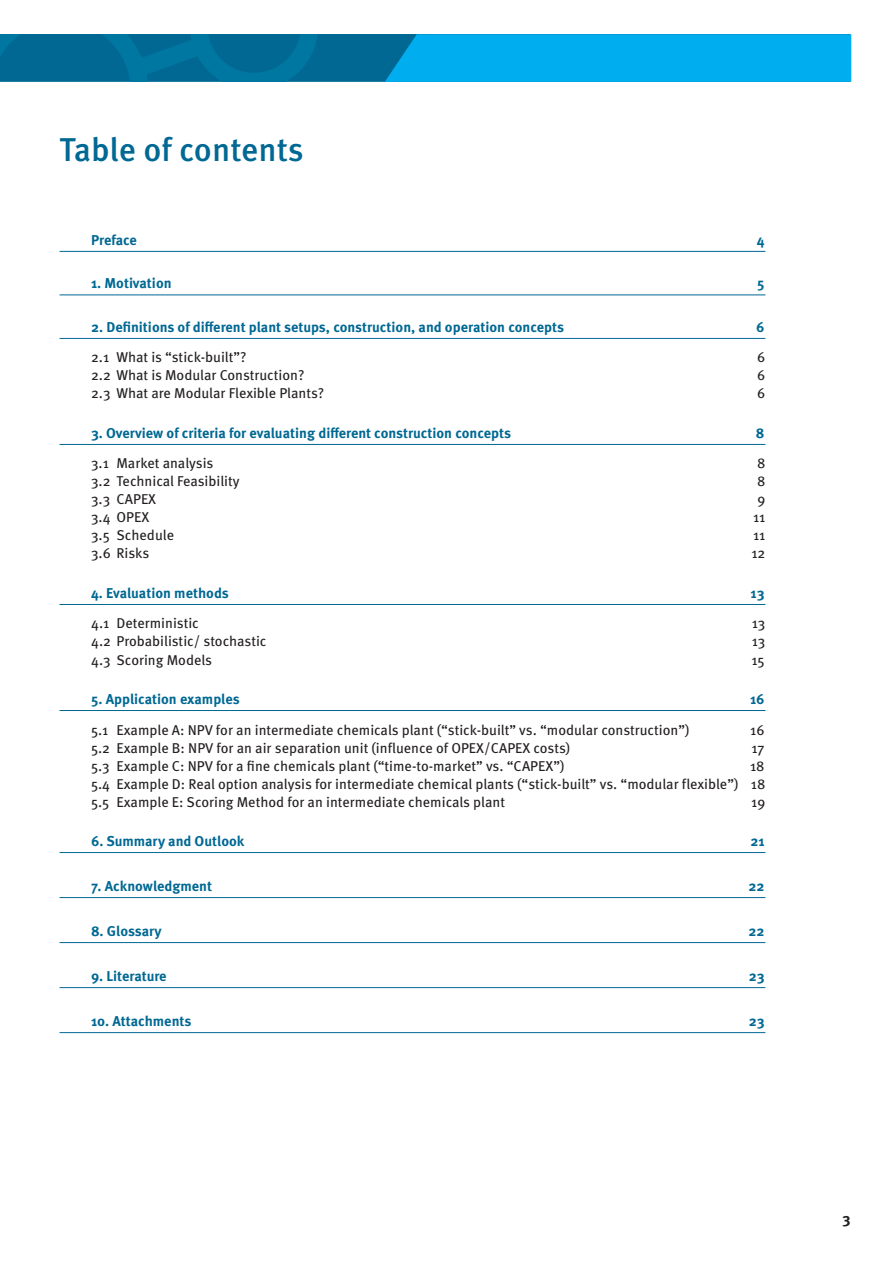
<style>
.page{position:relative;width:893px;height:1263px;background:#fff}
.page>*{position:absolute;margin:0;border:0;box-sizing:border-box;transform-origin:0 0}
.t1{font:500 33px "Meta Pro";letter-spacing:-.005em;color:#006893}
.t2{font:700 15px "Meta Pro";color:#231f20}
.Grundtext{font:14.25px/18px "Meta Pro";color:#231f20;text-align:justify}
.Inhaltsverzeichnis_Überbegriff{font:700 14.25px "Meta Pro";color:#006893}
</style>
<div class="page">
<svg style="left:357px;top:34px;width:28px;height:48px"></svg>
<svg style="left:0;top:34px;width:357px;height:48px;background:#006c96"></svg>
<svg style="left:385px;top:34px;width:466px;height:48px;background:#00abeb"></svg>
<hr style="left:60px;top:251px;width:705px;height:1px;background:#006893">
<hr style="left:60px;top:294px;width:705px;height:1px;background:#006893">
<hr style="left:60px;top:338px;width:705px;height:1px;background:#006893">
<hr style="left:60px;top:444px;width:705px;height:1px;background:#006893">
<hr style="left:60px;top:604px;width:705px;height:1px;background:#006893">
<hr style="left:60px;top:710px;width:705px;height:1px;background:#006893">
<hr style="left:60px;top:852px;width:705px;height:1px;background:#006893">
<hr style="left:60px;top:897px;width:705px;height:1px;background:#006893">
<hr style="left:60px;top:942px;width:705px;height:1px;background:#006893">
<hr style="left:60px;top:987px;width:705px;height:1px;background:#006893">
<hr style="left:60px;top:1032px;width:705px;height:1px;background:#006893">
<p class="t1" style="left:60px;top:124px;width:246px">Table of contents</p>
<p class="Inhaltsverzeichnis_Überbegriff" style="left:91px;top:229px;width:47px">Preface</p>
<p class="Inhaltsverzeichnis_Überbegriff" style="left:757px;top:229px;width:9px">4</p>
<p class="Inhaltsverzeichnis_Überbegriff" style="left:91px;top:272px;width:82px">1. Motivation</p>
<p class="Inhaltsverzeichnis_Überbegriff" style="left:757px;top:272px;width:9px">5</p>
<p class="Inhaltsverzeichnis_Überbegriff" style="left:91px;top:316px;width:475px">2. Definitions of different plant setups, construction, and operation concepts</p>
<p class="Inhaltsverzeichnis_Überbegriff" style="left:756px;top:316px;width:10px">6</p>
<p class="Grundtext" style="left:91px;top:347px;width:157px">2.1 What is “stick-built”?</p>
<p class="Grundtext" style="left:757px;top:347px;width:10px">6</p>
<p class="Grundtext" style="left:91px;top:365px;width:215px">2.2 What is Modular Construction?</p>
<p class="Grundtext" style="left:757px;top:365px;width:10px">6</p>
<p class="Grundtext" style="left:91px;top:383px;width:235px">2.3 What are Modular Flexible Plants?</p>
<p class="Grundtext" style="left:757px;top:383px;width:10px">6</p>
<p class="Inhaltsverzeichnis_Überbegriff" style="left:91px;top:422px;width:422px">3. Overview of criteria for evaluating different construction concepts</p>
<p class="Inhaltsverzeichnis_Überbegriff" style="left:756px;top:422px;width:10px">8</p>
<p class="Grundtext" style="left:91px;top:454px;width:124px">3.1 Market analysis</p>
<p class="Grundtext" style="left:757px;top:454px;width:10px">8</p>
<p class="Grundtext" style="left:91px;top:472px;width:150px">3.2 Technical Feasibility</p>
<p class="Grundtext" style="left:757px;top:472px;width:10px">8</p>
<p class="Grundtext" style="left:91px;top:490px;width:67px">3.3 CAPEX</p>
<p class="Grundtext" style="left:757px;top:490px;width:9px">9</p>
<p class="Grundtext" style="left:91px;top:508px;width:60px">3.4 OPEX</p>
<p class="Grundtext" style="left:753px;top:508px;width:14px">11</p>
<p class="Grundtext" style="left:91px;top:526px;width:85px">3.5 Schedule</p>
<p class="Grundtext" style="left:753px;top:526px;width:14px">11</p>
<p class="Grundtext" style="left:91px;top:544px;width:60px">3.6 Risks</p>
<p class="Grundtext" style="left:751px;top:544px;width:16px">12</p>
<p class="Inhaltsverzeichnis_Überbegriff" style="left:91px;top:582px;width:139px">4. Evaluation methods</p>
<p class="Inhaltsverzeichnis_Überbegriff" style="left:751px;top:582px;width:15px">13</p>
<p class="Grundtext" style="left:91px;top:614px;width:109px">4.1 Deterministic</p>
<p class="Grundtext" style="left:752px;top:614px;width:15px">13</p>
<p class="Grundtext" style="left:91px;top:632px;width:177px">4.2 Probabilistic/ stochastic</p>
<p class="Grundtext" style="left:752px;top:632px;width:15px">13</p>
<p class="Grundtext" style="left:91px;top:650px;width:123px">4.3 Scoring Models</p>
<p class="Grundtext" style="left:751px;top:650px;width:15px">15</p>
<p class="Inhaltsverzeichnis_Überbegriff" style="left:91px;top:688px;width:150px">5. Application examples</p>
<p class="Inhaltsverzeichnis_Überbegriff" style="left:750px;top:688px;width:16px">16</p>
<p class="Grundtext" style="left:91px;top:720px;width:600px">5.1 Example A: NPV for an intermediate chemicals plant (“stick-built” vs. “modular construction”)</p>
<p class="Grundtext" style="left:750px;top:720px;width:16px">16</p>
<p class="Grundtext" style="left:91px;top:738px;width:481px">5.2 Example B: NPV for an air separation unit (influence of OPEX/CAPEX costs)</p>
<p class="Grundtext" style="left:751px;top:738px;width:15px">17</p>
<p class="Grundtext" style="left:91px;top:756px;width:475px">5.3 Example C: NPV for a fine chemicals plant (“time-to-market” vs. “CAPEX”)</p>
<p class="Grundtext" style="left:91px;top:756px;width:676px;text-indent:659px">18<br>5.4 Example D: Real option analysis for intermediate chemical plants (“stick-built” vs. “modular flexible”) 18<br>5.5 Example E: Scoring Method for an intermediate chemicals plant</p>
<p class="Grundtext" style="left:751px;top:792px;width:16px">19</p>
<p class="Inhaltsverzeichnis_Überbegriff" style="left:91px;top:830px;width:155px">6. Summary and Outlook</p>
<p class="Inhaltsverzeichnis_Überbegriff" style="left:750px;top:830px;width:16px">21</p>
<p class="Inhaltsverzeichnis_Überbegriff" style="left:91px;top:875px;width:123px">7. Acknowledgment</p>
<p class="Inhaltsverzeichnis_Überbegriff" style="left:748px;top:875px;width:18px">22</p>
<p class="Inhaltsverzeichnis_Überbegriff" style="left:91px;top:920px;width:72px">8. Glossary</p>
<p class="Inhaltsverzeichnis_Überbegriff" style="left:748px;top:920px;width:18px">22</p>
<p class="Inhaltsverzeichnis_Überbegriff" style="left:91px;top:965px;width:77px">9. Literature</p>
<p class="Inhaltsverzeichnis_Überbegriff" style="left:749px;top:965px;width:17px">23</p>
<p class="Inhaltsverzeichnis_Überbegriff" style="left:91px;top:1010px;width:102px">10. Attachments</p>
<p class="Inhaltsverzeichnis_Überbegriff" style="left:749px;top:1010px;width:17px">23</p>
<p class="t2" style="left:842px;top:1209px;width:10px">3</p>
</div>
